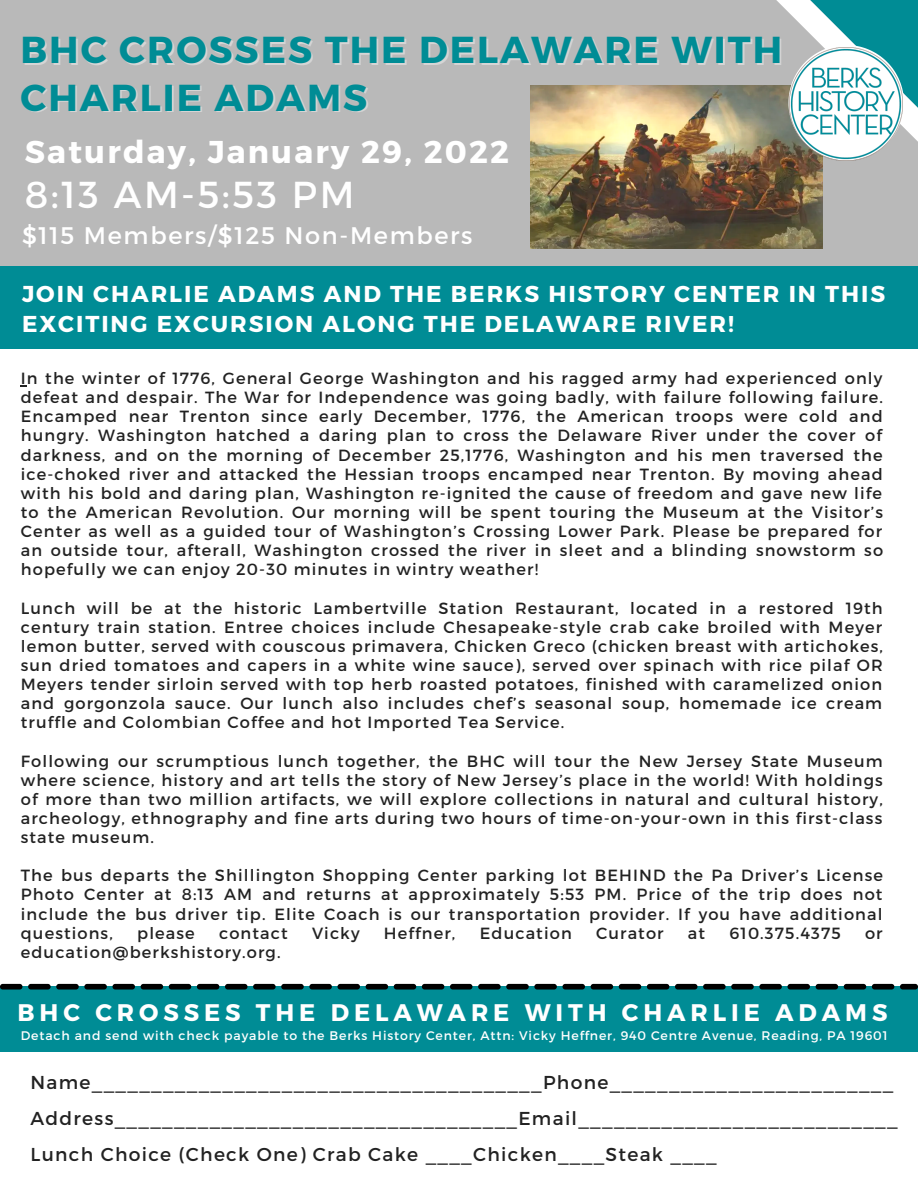
<style>
.page{position:relative;width:918px;height:1188px;background:#fff}
.page>*{position:absolute;margin:0;border:0;box-sizing:border-box;transform-origin:0 0}
.t1{font:700 37.5px/47.2px "Montserrat";letter-spacing:.055em;color:#008c95}
.t2{font:37.5px "Montserrat";letter-spacing:.07em;color:#fff}
.t3{font:700 31.5px "Montserrat";letter-spacing:.07em;color:#fff}
.t4{font:700 24px "Montserrat";letter-spacing:.205em;color:#fff}
.t5{font:24px "Montserrat";letter-spacing:.07em;color:#fff}
.t6{font:700 22.95px/29.2px "Montserrat";letter-spacing:.085em;color:#fff}
.t7{font:18.75px "Montserrat";letter-spacing:.07em;color:#222}
.t8{font:16.2px/19.2px "Montserrat";letter-spacing:.07em;color:#222;text-align:justify}
.t9{font:12.45px "Montserrat";letter-spacing:.07em;color:#fff}
</style>
<div class="page">
<div style="left:0;top:0;width:918px;height:327px;background:#b9b9b9"></div>
<img style="left:531px;top:85px;width:291px;height:163px">
<div style="left:0;top:267px;width:918px;height:82px;background:#008c95"></div>
<svg style="left:705px;top:0;width:213px;height:161px"></svg>
<img style="left:790px;top:47px;width:113px;height:113px">
<div style="left:0;top:987px;width:918px;height:65px;background:#008c95"></div>
<svg style="left:0;top:984px;width:918px;height:6px"></svg>
<p class="t1" style="left:20px;top:24px;width:763px">BHC CROSSES THE DELAWARE WITH<br>CHARLIE ADAMS</p>
<p class="t3" style="left:25px;top:132px;width:486px">Saturday, January 29, 2022</p>
<p class="t2" style="left:25px;top:171px;width:331px">8:13 AM-5:53 PM</p>
<p class="t5" style="left:22px;top:220px;width:452px">$115 Members/$125 Non-Members</p>
<p class="t6" style="left:22px;top:278px;width:865px">JOIN CHARLIE ADAMS AND THE BERKS HISTORY CENTER IN THIS<br>EXCITING EXCURSION ALONG THE DELAWARE RIVER!</p>
<p class="t8" style="left:21px;top:368px;width:864px">In the winter of 1776, General George Washington and his ragged army had experienced only defeat and despair. The War for Independence was going badly, with failure following failure.<br>Encamped near Trenton since early December, 1776, the American troops were cold and hungry. Washington hatched a daring plan to cross the Delaware River under the cover of darkness, and on the morning of December 25,1776, Washington and his men traversed the ice-choked river and attacked the Hessian troops encamped near Trenton. By moving ahead with his bold and daring plan, Washington re-ignited the cause of freedom and gave new life to the American Revolution. Our morning will be spent touring the Museum at the Visitor’s Center as well as a guided tour of Washington’s Crossing Lower Park. Please be prepared for an outside tour, afterall, Washington crossed the river in sleet and a blinding snowstorm so hopefully we can enjoy 20-30 minutes in wintry weather!</p>
<p class="t8" style="left:21px;top:597px;width:864px">Lunch will be at the historic Lambertville Station Restaurant, located in a restored 19th century train station. Entree choices include Chesapeake-style crab cake broiled with Meyer lemon butter, served with couscous primavera, Chicken Greco (chicken breast with artichokes, sun dried tomatoes and capers in a white wine sauce), served over spinach with rice pilaf OR Meyers tender sirloin served with top herb roasted potatoes, finished with caramelized onion and gorgonzola sauce. Our lunch also includes chef’s seasonal soup, homemade ice cream truffle and Colombian Coffee and hot Imported Tea Service.</p>
<p class="t8" style="left:21px;top:750px;width:864px">Following our scrumptious lunch together, the BHC will tour the New Jersey State Museum where science, history and art tells the story of New Jersey’s place in the world! With holdings of more than two million artifacts, we will explore collections in natural and cultural history, archeology, ethnography and fine arts during two hours of time-on-your-own in this first-class state museum.</p>
<p class="t8" style="left:21px;top:865px;width:864px">The bus departs the Shillington Shopping Center parking lot BEHIND the Pa Driver’s License Photo Center at 8:13 AM and returns at approximately 5:53 PM. Price of the trip does not include the bus driver tip. Elite Coach is our transportation provider. If you have additional questions,</p>
<p class="t8" style="left:137px;top:923px;width:59px">please</p>
<p class="t8" style="left:219px;top:923px;width:70px">contact</p>
<p class="t8" style="left:312px;top:923px;width:49px">Vicky</p>
<p class="t8" style="left:384px;top:923px;width:73px">Heffner,</p>
<p class="t8" style="left:480px;top:923px;width:93px">Education</p>
<p class="t8" style="left:596px;top:923px;width:69px">Curator</p>
<p class="t8" style="left:688px;top:923px;width:19px">at</p>
<p class="t8" style="left:730px;top:923px;width:113px">610.375.4375</p>
<p class="t8" style="left:865px;top:923px;width:19px">or</p>
<p class="t8" style="left:21px;top:942px;width:261px">education@berkshistory.org.</p>
<p class="t4" style="left:18px;top:997px;width:871px">BHC CROSSES THE DELAWARE WITH CHARLIE ADAMS</p>
<p class="t9" style="left:21px;top:1028px;width:868px">Detach and send with check payable to the Berks History Center, Attn: Vicky Heffner, 940 Centre Avenue, Reading, PA 19601</p>
<p class="t7" style="left:30px;top:1070px;width:864px">Name______________________________________Phone________________________</p>
<p class="t7" style="left:30px;top:1106px;width:869px">Address__________________________________Email___________________________</p>
<p class="t7" style="left:30px;top:1142px;width:688px">Lunch Choice (Check One) Crab Cake ____Chicken____Steak ____</p>
</div>
